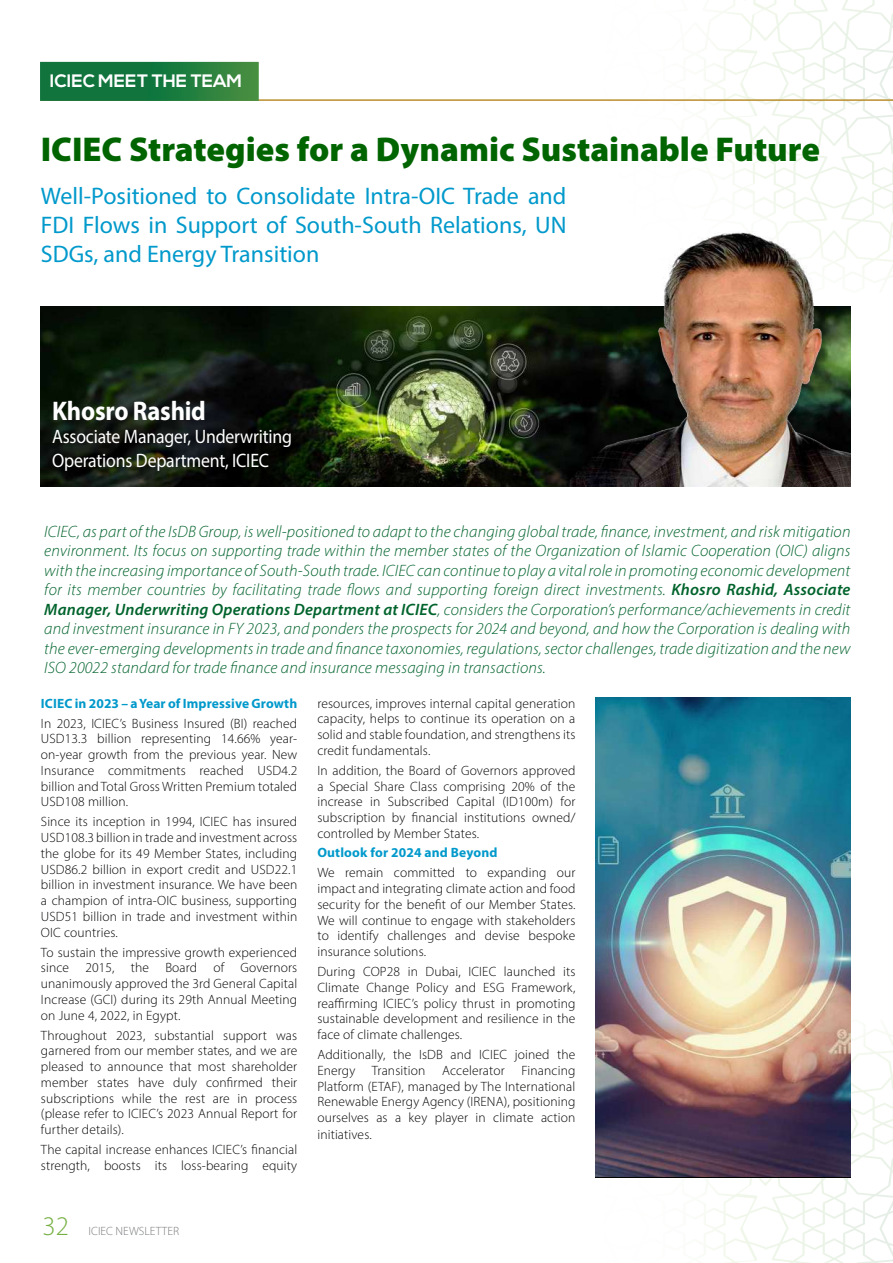
<style>
.page{position:relative;width:893px;height:1263px;background:#fff}
.page>*{position:absolute;margin:0;border:0;box-sizing:border-box;transform-origin:0 0}
.t1{font:900 34.5px "Myriad Pro";color:#006401}
.t2{font:700 27px "Myriad Pro";letter-spacing:-.01em;color:#fff;scale:.91 1}
.t3{font:300 27px "Myriad Pro";color:#75b042}
.t4{font:24px/28.8px "Myriad Pro";color:#0099cb;text-align:justify}
.t5{font:19.5px/23.4px "Myriad Pro";letter-spacing:-.01em;color:#fff;scale:.91 1}
.t6{font:700 18px "Nexa";color:#fff}
.t7{font:italic 300 16.5px/19.5px "Myriad Pro";letter-spacing:.01em;color:#00632c;text-align:justify}
.t8{font:300 13.5px/15.8px "Myriad Pro";letter-spacing:.01em;color:#040503;text-align:justify}
.t9{font:700 13.5px "Myriad Pro";letter-spacing:.01em;color:#0099cb}
.t10{font:300 12px "Myriad Pro";color:#787a7d}
.s1{font-weight:600}
</style>
<div class="page">
<svg style="left:704px;top:0;width:189px;height:284px"></svg>
<svg style="left:704px;top:1033px;width:189px;height:230px"></svg>
<hr style="left:41px;top:99px;width:852px;height:2px;background:#ba8e2d">
<svg style="left:40px;top:62px;width:219px;height:39px;background:#1d7b3e"></svg>
<img style="left:595px;top:697px;width:255px;height:479px">
<img style="left:41px;top:306px;width:525px;height:181px">
<img style="left:566px;top:227px;width:284px;height:260px">
<h3 class="t6" style="left:50px;top:71px;width:194px">ICIEC MEET THE TEAM</h3>
<h1 class="t1" style="left:41px;top:127px;width:781px">ICIEC Strategies for a Dynamic Sustainable Future</h1>
<h3 class="t4" style="left:41px;top:181px;width:527px">Well-Positioned to Consolidate Intra-OIC Trade and FDI Flows in Support of South-South Relations, UN SDGs, and Energy Transition</h3>
<h2 class="t2" style="left:52px;top:393px;width:171px">Khosro Rashid</h2>
<h3 class="t5" style="left:52px;top:425px;width:265px">Associate Manager, Underwriting<br>Operations Department, ICIEC</h3>
<p class="t7" style="left:44px;top:521px;width:808px">ICIEC, as part of the IsDB Group, is well-positioned to adapt to the changing global trade, finance, investment, and risk mitigation environment. Its focus on supporting trade within the member states of the Organization of Islamic Cooperation (OIC) aligns with the increasing importance of South-South trade. ICIEC can continue to play a vital role in promoting economic development for its member countries by facilitating trade flows and supporting foreign direct investments. <span class="s1">Khosro Rashid, Associate Manager, Underwriting Operations Department at ICIEC</span>, considers the Corporation’s performance/achievements in credit and investment insurance in FY 2023, and ponders the prospects for 2024 and beyond, and how the Corporation is dealing with the ever-emerging developments in trade and finance taxonomies, regulations, sector challenges, trade digitization and the new ISO 20022 standard for trade finance and insurance messaging in transactions.</p>
<p class="t9" style="left:41px;top:694px;width:258px">ICIEC in 2023 – a Year of Impressive Growth</p>
<p class="t8" style="left:41px;top:715px;width:258px">In 2023, ICIEC’s Business Insured (BI) reached USD13.3 billion representing 14.66% year&shy;on-year growth from the previous year. New Insurance commitments reached USD4.2 billion and Total Gross Written Premium totaled USD108 million.</p>
<p class="t8" style="left:41px;top:814px;width:258px">Since its inception in 1994, ICIEC has insured USD108.3 billion in trade and investment across the globe for its 49 Member States, including USD86.2 billion in export credit and USD22.1 billion in investment insurance. We have been a champion of intra-OIC business, supporting USD51 billion in trade and investment within OIC countries.</p>
<p class="t8" style="left:41px;top:944px;width:258px">To sustain the impressive growth experienced since 2015, the Board of Governors unanimously approved the 3rd General Capital Increase (GCI) during its 29th Annual Meeting on June 4, 2022, in Egypt.</p>
<p class="t8" style="left:41px;top:1027px;width:258px">Throughout 2023, substantial support was garnered from our member states, and we are pleased to announce that most shareholder member states have duly confirmed their subscriptions while the rest are in process (please refer to ICIEC’s 2023 Annual Report for further details).</p>
<p class="t8" style="left:41px;top:1142px;width:258px">The capital increase enhances ICIEC’s financial strength, boosts its loss-bearing equity</p>
<p class="t8" style="left:317px;top:695px;width:259px">resources, improves internal capital generation capacity, helps to continue its operation on a solid and stable foundation, and strengthens its credit fundamentals.</p>
<p class="t8" style="left:317px;top:762px;width:259px">In addition, the Board of Governors approved a Special Share Class comprising 20% of the increase in Subscribed Capital (ID100m) for subscription by financial institutions owned/ controlled by Member States.</p>
<p class="t9" style="left:317px;top:844px;width:181px">Outlook for 2024 and Beyond</p>
<p class="t8" style="left:317px;top:865px;width:259px">We remain committed to expanding our impact and integrating climate action and food security for the benefit of our Member States.<br>We will continue to engage with stakeholders to identify challenges and devise bespoke insurance solutions.</p>
<p class="t8" style="left:317px;top:963px;width:259px">During COP28 in Dubai, ICIEC launched its Climate Change Policy and ESG Framework, reaffirming ICIEC’s policy thrust in promoting sustainable development and resilience in the face of climate challenges.</p>
<p class="t8" style="left:317px;top:1046px;width:259px">Additionally, the IsDB and ICIEC joined the<br>Energy Transition</p>
<p class="t8" style="left:442px;top:1062px;width:64px">Accelerator</p>
<p class="t8" style="left:317px;top:1062px;width:259px;text-indent:204px">Financing Platform (ETAF), managed by The International Renewable Energy Agency (IRENA), positioning ourselves as a key player in climate action initiatives.</p>
<h2 class="t3" style="left:43px;top:1210px;width:28px">32</h2>
<p class="t10" style="left:89px;top:1224px;width:92px">ICIEC NEWSLETTER</p>
</div>
